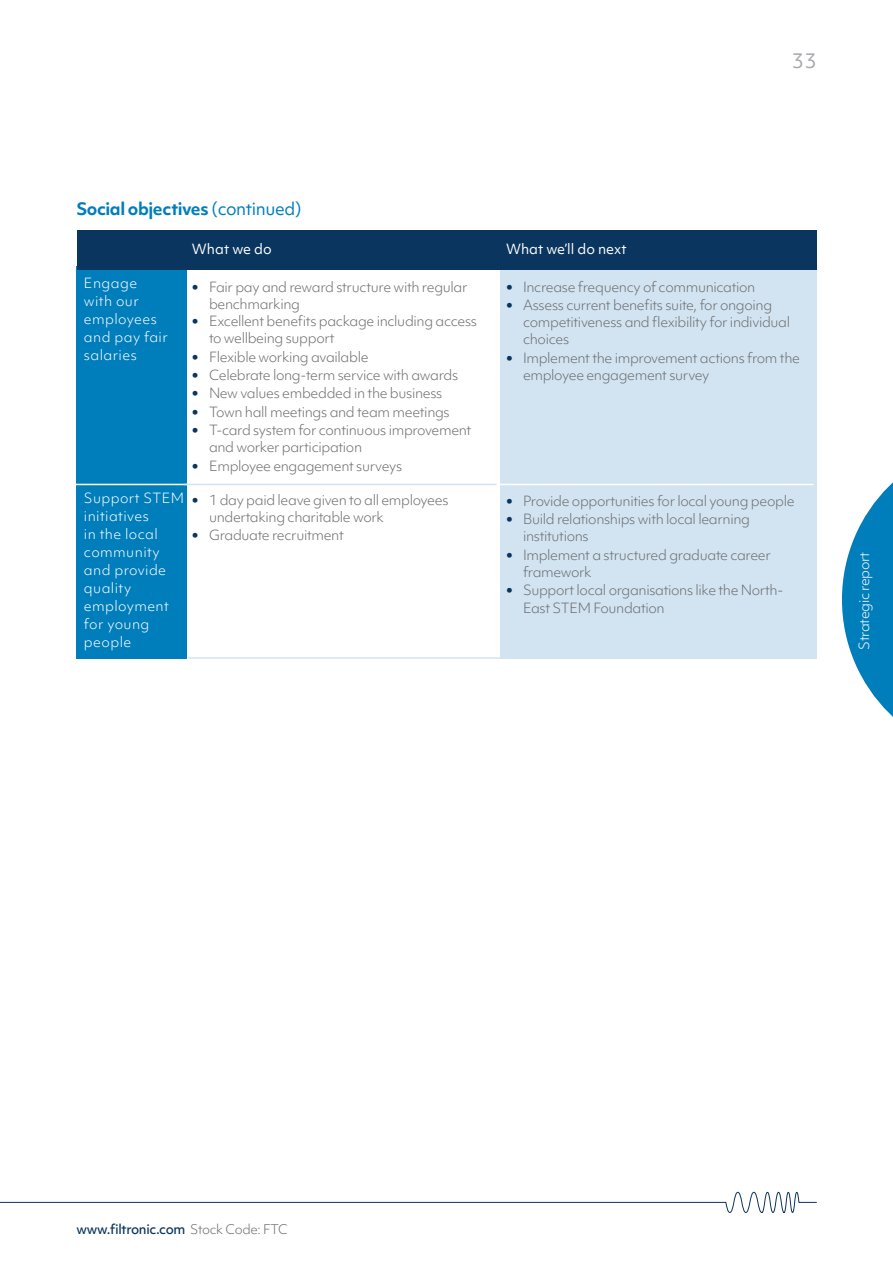
<style>
.page{position:relative;width:893px;height:1263px;background:#fff}
.page>*{position:absolute;margin:0;border:0;box-sizing:border-box;transform-origin:0 0}
.t1{font:19.5px "Objektiv Mk 1";color:#a8a9ad}
.t2{font:700 16.5px "Objektiv Mk 1";letter-spacing:-.025em;color:#007dbb}
.t3{font:300 13.5px/17.2px "Objektiv Mk 1";letter-spacing:-.025em;color:#6c6d70}
.t4{font:300 13.5px/18px "Objektiv Mk 1";letter-spacing:.03em;color:#fff}
.t5{font:13.5px "Objektiv Mk 1";color:#fff}
.t6{font:300 13.5px "Objektiv Mk 1";letter-spacing:-.025em;color:#fff}
.t7{font:500 12.75px "Objektiv Mk 1";letter-spacing:-.025em;color:#0a355e}
.s1{font-weight:400}
.s2{font-family:"Helvetica Neue";color:#0a355e}
.s3{font-weight:300;color:#6c6d70}
</style>
<div class="page">
<svg style="left:0;top:1192px;width:817px;height:21px"></svg>
<svg style="left:842px;top:482px;width:51px;height:235px"></svg>
<hr style="left:188px;top:657px;width:313px;height:2px;background:#d2e4f1">
<div style="left:500px;top:266px;width:316px;height:393px;background:#d2e4f1"></div>
<div style="left:77px;top:266px;width:110px;height:393px;background:#007dbb"></div>
<div style="left:77px;top:230px;width:739px;height:40px;background:#0a355e"></div>
<hr style="left:74px;top:484px;width:740px;height:1px;background:#fff">
<hr style="left:184px;top:484px;width:313px;height:1px;background:#d2e4f1">
<h1 class="t1" style="left:792px;top:47px;width:26px">33</h1>
<p class="t2" style="left:77px;top:197px;width:227px">Social objectives <span class="s1">(continued)</span></p>
<p class="t4" style="left:84px;top:274px;width:85px">Engage with our employees and pay fair salaries</p>
<p class="t4" style="left:84px;top:489px;width:102px">Support STEM initiatives<br>in the local community and provide quality employment for young people</p>
<p class="t5" style="left:192px;top:240px;width:81px">What we do</p>
<p class="t5" style="left:506px;top:240px;width:122px">What we’ll do next</p>
<p class="t3" style="left:209px;top:278px;width:260px;text-indent:-17px"><span class="s2">•</span> Fair pay and reward structure with regular benchmarking</p>
<p class="t3" style="left:209px;top:312px;width:270px;text-indent:-17px"><span class="s2">•</span> Excellent benefits package including access to wellbeing support</p>
<p class="t3" style="left:192px;top:348px;width:178px"><span class="s2">•</span> Flexible working available</p>
<p class="t3" style="left:192px;top:366px;width:268px"><span class="s2">•</span> Celebrate long-term service with awards</p>
<p class="t3" style="left:192px;top:384px;width:252px"><span class="s2">•</span> New values embedded in the business</p>
<p class="t3" style="left:192px;top:403px;width:259px"><span class="s2">•</span> Town hall meetings and team meetings</p>
<p class="t3" style="left:209px;top:421px;width:264px;text-indent:-17px"><span class="s2">•</span> T-card system for continuous improvement and worker participation</p>
<p class="t3" style="left:192px;top:457px;width:212px"><span class="s2">•</span> Employee engagement surveys</p>
<p class="t3" style="left:209px;top:491px;width:241px;text-indent:-17px"><span class="s2">•</span> 1 day paid leave given to all employees undertaking charitable work</p>
<p class="t3" style="left:192px;top:527px;width:153px"><span class="s2">•</span> Graduate recruitment</p>
<p class="t3" style="left:506px;top:278px;width:251px"><span class="s2">•</span> Increase frequency of communication</p>
<p class="t3" style="left:523px;top:296px;width:269px;text-indent:-17px"><span class="s2">•</span> Assess current benefits suite, for ongoing competitiveness and flexibility for individual choices</p>
<p class="t3" style="left:523px;top:349px;width:278px;text-indent:-17px"><span class="s2">•</span> Implement the improvement actions from the employee engagement survey</p>
<p class="t3" style="left:506px;top:492px;width:290px"><span class="s2">•</span> Provide opportunities for local young people</p>
<p class="t3" style="left:523px;top:510px;width:228px;text-indent:-17px"><span class="s2">•</span> Build relationships with local learning institutions</p>
<p class="t3" style="left:523px;top:546px;width:249px;text-indent:-17px"><span class="s2">•</span> Implement a structured graduate career framework</p>
<p class="t3" style="left:523px;top:582px;width:262px;text-indent:-17px"><span class="s2">•</span> Support local organisations like the North-<br>East STEM Foundation</p>
<p class="t6" style="left:855px;top:650px;width:99px;rotate:-90deg">Strategic report</p>
<p class="t7" style="left:77px;top:1221px;width:213px">www.filtronic.com <span class="s3">Stock Code: FTC</span></p>
</div>
